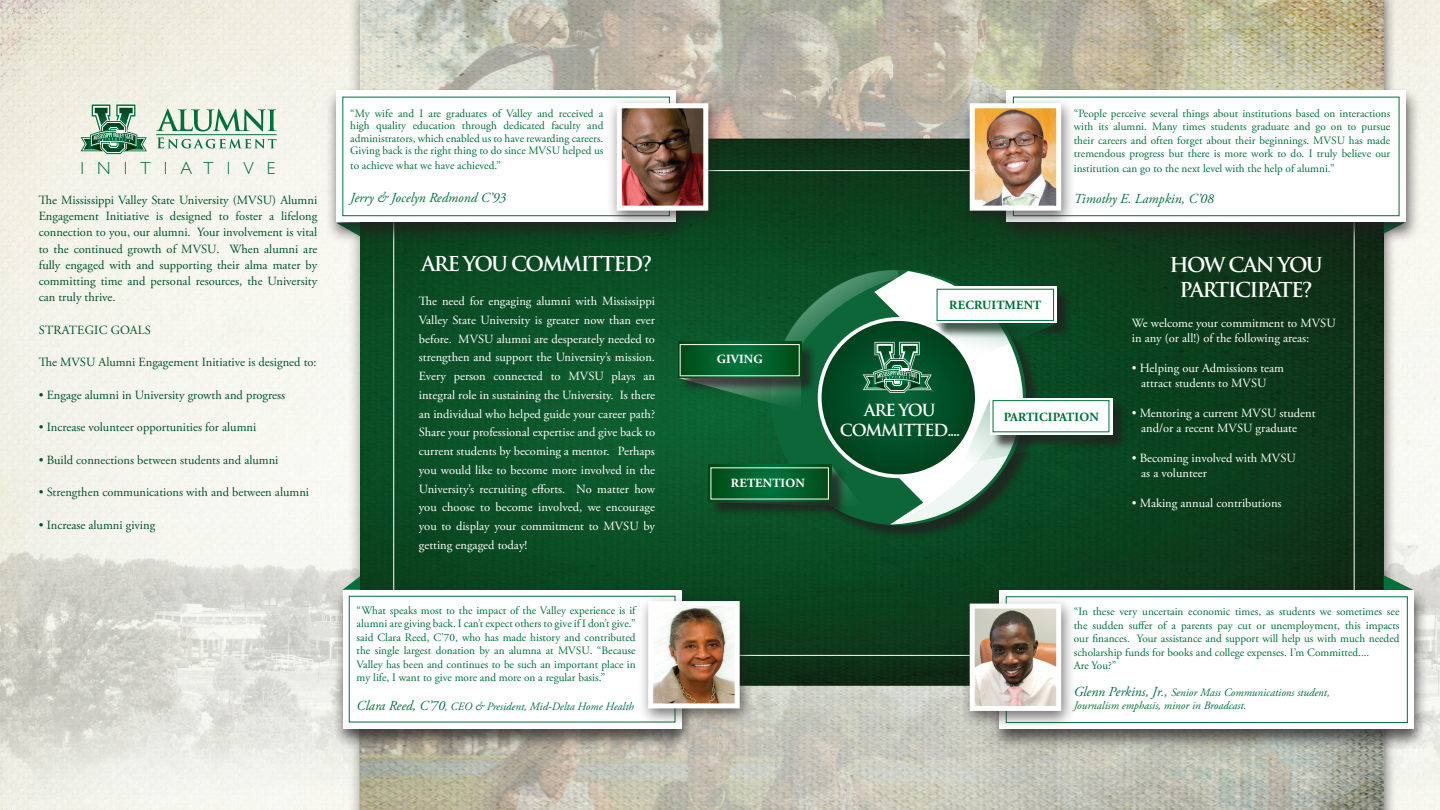
<style>
.page{position:relative;width:1440px;height:810px;background:#fff}
.page>*{position:absolute;margin:0;border:0;box-sizing:border-box;transform-origin:0 0}
.t1{font:700 20px/25.2px "Trajan Pro";letter-spacing:-.08em;color:#fff;text-align:center}
.t2{font:300 17.5px "Gill Sans";color:#006f3c}
.t3{font:700 16.25px/20px "Trajan Pro";letter-spacing:-.07em;color:#fff;text-align:center}
.t4{font:italic 13.75px "Adobe Garamond Pro";color:#006f3c}
.t5{font:12.5px/18.8px "Adobe Garamond Pro";color:#fff}
.t6{font:12.5px/16.2px "Adobe Garamond Pro";color:#005328;text-align:justify}
.t7{font:700 12.5px "Adobe Garamond Pro";letter-spacing:.015em;color:#006f3c}
.t8{font:700 12.5px "Adobe Garamond Pro";letter-spacing:.015em;color:#fff}
.t9{font:11.25px/13.5px "Adobe Garamond Pro";color:#006f3c;text-align:justify}
.t10{font:italic 11.25px/13.5px "Adobe Garamond Pro";color:#006f3c}
.s1{font-size:13.75px}
</style>
<div class="page">
<img style="left:1396px;top:0;width:44px;height:810px">
<img style="left:0;top:0;width:1384px;height:810px">
<img style="left:358px;top:0;width:936px;height:140px">
<img style="left:0;top:61px;width:360px;height:749px">
<img style="left:359px;top:660px;width:624px;height:150px">
<svg style="left:343px;top:576px;width:17px;height:9px"></svg>
<svg style="left:1384px;top:575px;width:30px;height:11px"></svg>
<img style="left:983px;top:729px;width:400px;height:81px">
<div style="left:331px;top:585px;width:365px;height:165px;background:#231f20;opacity:.75"></div>
<div style="left:343px;top:590px;width:339px;height:139px;background:#fff"></div>
<div style="left:325px;top:86px;width:365px;height:157px;background:#231f20;opacity:.75"></div>
<div style="left:336px;top:91px;width:340px;height:131px;background:#fff"></div>
<div style="left:343px;top:97px;width:327px;height:119px;border:1px solid #006f3c"></div>
<div style="left:606px;top:96px;width:117px;height:132px;background:#231f20;opacity:.63"></div>
<img style="left:623px;top:109px;width:79px;height:96px">
<div style="left:617px;top:103px;width:91px;height:108px;border:5px solid #fff"></div>
<div style="left:637px;top:594px;width:117px;height:132px;background:#231f20;opacity:.63"></div>
<img style="left:654px;top:607px;width:80px;height:95px">
<div style="left:648px;top:601px;width:92px;height:107px;border:5px solid #fff"></div>
<svg style="left:156px;top:109px;width:121px;height:22px;background:#a7c9b3"></svg>
<svg style="left:157px;top:137px;width:120px;height:11px"></svg>
<hr style="left:156px;top:134px;width:121px;height:1px;background:#006f3c">
<svg style="left:79px;top:104px;width:71px;height:51px;background:#93b7a0"></svg>
<div style="left:772px;top:272px;width:269px;height:269px;background:#231f20;opacity:.75"></div>
<svg style="left:678px;top:270px;width:435px;height:256px"></svg>
<div style="left:992px;top:400px;width:136px;height:50px;background:#231f20;opacity:.75"></div>
<div style="left:990px;top:398px;width:123px;height:37px;background:#fff"></div>
<div style="left:680px;top:343px;width:137px;height:51px;background:#231f20;opacity:.75"></div>
<svg style="left:678px;top:341px;width:123px;height:37px;background:#106836"></svg>
<div style="left:710px;top:467px;width:137px;height:51px;background:#231f20;opacity:.75"></div>
<svg style="left:708px;top:465px;width:123px;height:37px;background:#106836"></svg>
<div style="left:995px;top:86px;width:424px;height:157px;background:#231f20;opacity:.75"></div>
<div style="left:1006px;top:91px;width:400px;height:131px;background:#fff"></div>
<div style="left:1013px;top:97px;width:386px;height:119px;border:1px solid #006f3c"></div>
<div style="left:959px;top:96px;width:117px;height:132px;background:#231f20;opacity:.63"></div>
<img style="left:976px;top:109px;width:79px;height:96px">
<div style="left:970px;top:103px;width:91px;height:108px;border:5px solid #fff"></div>
<div style="left:988px;top:586px;width:440px;height:164px;background:#231f20;opacity:.75"></div>
<div style="left:1000px;top:590px;width:414px;height:139px;background:#fff"></div>
<div style="left:1006px;top:597px;width:402px;height:126px;border:1px solid #006f3c"></div>
<div style="left:959px;top:596px;width:117px;height:133px;background:#231f20;opacity:.63"></div>
<img style="left:976px;top:610px;width:79px;height:95px">
<div style="left:970px;top:604px;width:91px;height:107px;border:5px solid #fff"></div>
<h2 class="t2" style="left:80px;top:158px;width:98px">INI TIA</h2>
<h2 class="t2" style="left:204px;top:158px;width:38px">T IV</h2>
<h2 class="t2" style="left:267px;top:158px;width:10px">E</h2>
<p class="t6" style="left:39px;top:192px;width:280px">The Mississippi Valley State University (MVSU) Alumni Engagement Initiative is designed to foster a lifelong connection to you, our alumni. Your involvement is vital to the continued growth of MVSU. When alumni are fully engaged with and supporting their alma mater by committing time and personal resources, the University can truly thrive.</p>
<p class="t6" style="left:39px;top:322px;width:32px">Strategic</p>
<p class="t6" style="left:111px;top:322px;width:40px">Goals</p>
<p class="t6" style="left:39px;top:355px;width:280px">The MVSU Alumni Engagement Initiative is designed to:</p>
<p class="t6" style="left:39px;top:387px;width:248px">• Engage alumni in University growth and progress</p>
<p class="t6" style="left:39px;top:420px;width:219px">• Increase volunteer opportunities for alumni</p>
<p class="t6" style="left:39px;top:452px;width:241px">• Build connections between students and alumni</p>
<p class="t6" style="left:39px;top:485px;width:272px">• Strengthen communications with and between alumni</p>
<p class="t6" style="left:39px;top:517px;width:118px">• Increase alumni giving</p>
<p class="t9" style="left:350px;top:107px;width:255px;line-height:12.5px">“My wife and I are graduates of Valley and received a high quality education through dedicated faculty and administrators, which enabled us to have rewarding careers.<br>Giving back is the right thing to do since MVSU helped us</p>
<p class="t9" style="left:350px;top:159px;width:152px">to achieve what we have achieved.”</p>
<p class="t4" style="left:350px;top:189px;width:157px">Jerry &amp; Jocelyn Redmond C’93</p>
<h1 class="t1" style="left:422px;top:252px;width:232px">ARE YOU COMMITTED?</h1>
<p class="t5" style="left:419px;top:292px;width:238px;text-align:justify">The need for engaging alumni with Mississippi Valley State University is greater now than ever before. MVSU alumni are desperately needed to strengthen and support the University’s mission.<br>Every person connected to MVSU plays an integral role in sustaining the University. Is there an individual who helped guide your career path?<br>Share your professional expertise and give back to current students by becoming a mentor. Perhaps you would like to become more involved in the University’s recruiting efforts. No matter how you choose to become involved, we encourage you to display your commitment to MVSU by getting engaged today!</p>
<p class="t9" style="left:357px;top:604px;width:280px">“What speaks most to the impact of the Valley experience is if alumni are giving back. I can’t expect others to give if I don’t give.” said Clara Reed, C’70, who has made history and contributed the single largest donation by an alumna at MVSU. “Because Valley has been and continues to be such an important place in my life, I want to give more and more on a regular basis.”</p>
<p class="t10" style="left:357px;top:700px;width:279px"><span class="s1">Clara Reed, C’70</span>, CEO &amp; President, Mid-Delta Home Health</p>
<p class="t8" style="left:717px;top:352px;width:47px">GIVING</p>
<p class="t8" style="left:731px;top:476px;width:65px">RETENTION</p>
<p class="t9" style="left:1074px;top:107px;width:318px">“People perceive several things about institutions based on interactions with its alumni. Many times students graduate and go on to pursue their careers and often forget about their beginnings. MVSU has made tremendous progress but there is more work to do. I truly believe our</p>
<p class="t9" style="left:1074px;top:162px;width:262px">institution can go to the next level with the help of alumni.”</p>
<p class="t4" style="left:1074px;top:190px;width:142px">Timothy E. Lampkin, C’08</p>
<p class="t7" style="left:949px;top:297px;width:85px">RECRUITMENT</p>
<h3 class="t3" style="left:840px;top:400px;width:122px">ARE YOU<br>COMMITTED....</h3>
<p class="t7" style="left:1004px;top:410px;width:87px">PARTICIPATION</p>
<h1 class="t1" style="left:1169px;top:252px;width:155px">HOW CAN YOU<br>PARTICIPATE?</h1>
<p class="t5" style="left:1132px;top:316px;width:205px;line-height:15px">We welcome your commitment to MVSU in any (or all!) of the following areas:</p>
<p class="t5" style="left:1141px;top:361px;width:144px;line-height:15px;text-indent:-9px">• Helping our Admissions team attract students to MVSU</p>
<p class="t5" style="left:1141px;top:406px;width:176px;line-height:15px;text-indent:-9px">• Mentoring a current MVSU student and/or a recent MVSU graduate</p>
<p class="t5" style="left:1141px;top:451px;width:156px;line-height:15px;text-indent:-9px">• Becoming involved with MVSU as a volunteer</p>
<p class="t5" style="left:1132px;top:494px;width:151px">• Making annual contributions</p>
<p class="t9" style="left:1074px;top:606px;width:327px;text-align:left">“In these very uncertain economic times, as students we sometimes see the sudden suffer of a parents pay cut or unemployment, this impacts our finances. Your assistance and support will help us with much needed scholarship funds for books and college expenses. I’m Committed....<br>Are You?”</p>
<p class="t10" style="left:1074px;top:686px;width:258px"><span class="s1">Glenn Perkins, Jr.,</span> Senior Mass Communications student,<br>Journalism emphasis, minor in Broadcast.</p>
</div>
